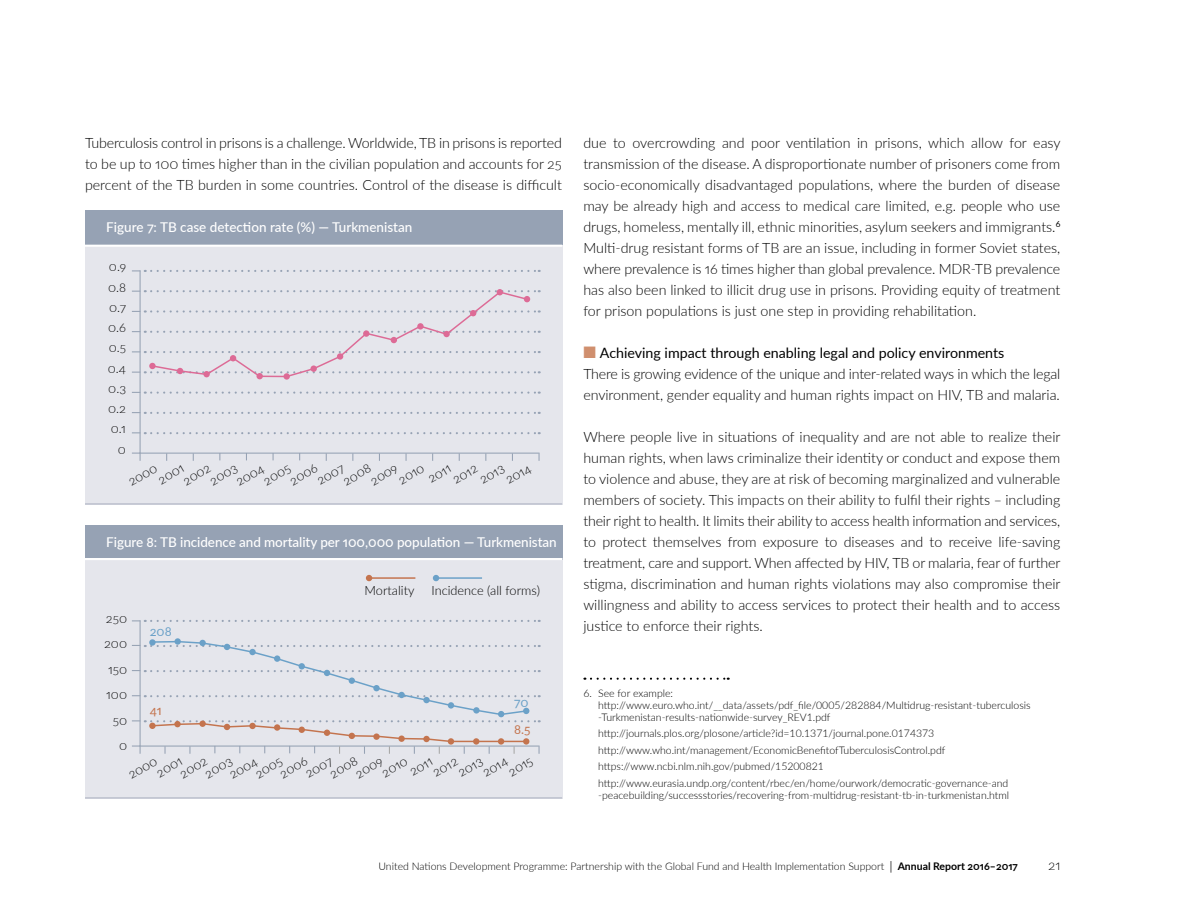
<style>
.page{position:relative;width:1188px;height:918px;background:#fff}
.page>*{position:absolute;margin:0;border:0;box-sizing:border-box;transform-origin:0 0}
.t1{font:300 14.25px/21px "Lato";letter-spacing:-.005em;color:#000;text-align:justify}
.t2{font:500 13.5px "Lato";letter-spacing:-.005em;color:#fff}
.t3{font:300 13.5px "Lato";color:#000}
.t4{font:300 12.75px/20.2px "Lato";color:#000;text-align:right}
.t5{font:12.75px "Lato";color:#6ba1c8}
.t6{font:12.75px "Lato";color:#c4744e}
.t7{font:300 10.5px/16.5px "Lato";color:#000}
.s1{color:#d08f6e}
.s2{font-weight:400}
.s3{font-weight:700}
</style>
<div class="page">
<svg style="left:591px;top:678px;width:138px;height:2px"></svg>
<div style="left:85px;top:243px;width:477px;height:262px;background:#e5e6ec"></div>
<div style="left:85px;top:211px;width:477px;height:34px;background:#96a2b4"></div>
<hr style="left:85px;top:245px;width:477px;height:2px;background:#fff">
<hr style="left:139px;top:453px;width:401px;height:1px;background:#96a2b4">
<svg style="left:132px;top:392px;width:408px;height:2px"></svg>
<svg style="left:132px;top:270px;width:408px;height:2px"></svg>
<hr style="left:140px;top:270px;width:1px;height:183px;background:#96a2b4">
<svg style="left:132px;top:412px;width:408px;height:2px"></svg>
<svg style="left:132px;top:453px;width:9px;height:8px"></svg>
<svg style="left:132px;top:432px;width:408px;height:2px"></svg>
<hr style="left:85px;top:503px;width:477px;height:2px;background:#c1c5d1">
<svg style="left:132px;top:289px;width:408px;height:90px"></svg>
<div style="left:85px;top:551px;width:477px;height:248px;background:#e5e6ec"></div>
<div style="left:85px;top:526px;width:477px;height:34px;background:#96a2b4"></div>
<hr style="left:85px;top:558px;width:477px;height:2px;background:#fff">
<hr style="left:85px;top:797px;width:477px;height:2px;background:#c1c5d1">
<hr style="left:366px;top:577px;width:49px;height:2px;background:#c4744e">
<hr style="left:434px;top:577px;width:48px;height:2px;background:#6ba1c8">
<svg style="left:132px;top:620px;width:408px;height:2px"></svg>
<hr style="left:140px;top:620px;width:1px;height:126px;background:#96a2b4">
<div style="left:175px;top:638px;width:6px;height:7px;background:#6ba1c8;border-radius:50%"></div>
<svg style="left:132px;top:640px;width:408px;height:114px"></svg>
<svg style="left:366px;top:575px;width:6px;height:6px"></svg>
<svg style="left:433px;top:575px;width:6px;height:6px"></svg>
<p class="t1" style="left:85px;top:132px;width:478px">Tuberculosis control in prisons is a challenge. Worldwide, TB in prisons is reported to be up to 100 times higher than in the civilian population and accounts for 25 percent of the TB burden in some countries. Control of the disease is difficult</p>
<p class="t2" style="left:106px;top:217px;width:308px">Figure 7: TB case detection rate (%) — Turkmenistan</p>
<p class="t4" style="left:108px;top:256px;width:20px">0.9<br>0.8<br>0.7<br>0.6<br>0.5<br>0.4<br>0.3<br>0.2<br>0.1<br>0</p>
<p class="t4" style="left:285px;top:473px;width:31px;rotate:-30deg">2006</p>
<p class="t4" style="left:313px;top:472px;width:31px;rotate:-30deg">2007</p>
<p class="t4" style="left:339px;top:473px;width:32px;rotate:-30deg">2008</p>
<p class="t4" style="left:366px;top:473px;width:31px;rotate:-30deg">2009</p>
<p class="t4" style="left:394px;top:472px;width:29px;rotate:-30deg">2010</p>
<p class="t4" style="left:424px;top:470px;width:26px;rotate:-30deg">2011</p>
<p class="t4" style="left:448px;top:471px;width:28px;rotate:-30deg">2012</p>
<p class="t4" style="left:475px;top:471px;width:28px;rotate:-30deg">2013</p>
<p class="t4" style="left:501px;top:471px;width:28px;rotate:-30deg">2014</p>
<p class="t4" style="left:232px;top:473px;width:32px;rotate:-30deg">2004</p>
<p class="t4" style="left:259px;top:472px;width:31px;rotate:-30deg">2005</p>
<p class="t4" style="left:124px;top:473px;width:33px;rotate:-30deg">2000</p>
<p class="t4" style="left:154px;top:472px;width:29px;rotate:-30deg">2001</p>
<p class="t4" style="left:178px;top:473px;width:31px;rotate:-30deg">2002</p>
<p class="t4" style="left:205px;top:473px;width:31px;rotate:-30deg">2003</p>
<p class="t2" style="left:106px;top:532px;width:452px">Figure 8: TB incidence and mortality per 100,000 population — Turkmenistan</p>
<p class="t4" style="left:365px;top:580px;width:51px">Mortality</p>
<p class="t4" style="left:432px;top:580px;width:110px">Incidence (all forms)</p>
<p class="t4" style="left:104px;top:605px;width:25px;line-height:25.5px">250<br>200<br>150<br>100<br>50<br>0</p>
<p class="t5" style="left:150px;top:622px;width:24px">208</p>
<p class="t6" style="left:150px;top:701px;width:14px">41</p>
<p class="t5" style="left:514px;top:693px;width:16px">70</p>
<p class="t6" style="left:514px;top:720px;width:18px">8.5</p>
<p class="t4" style="left:275px;top:766px;width:31px;rotate:-30deg">2006</p>
<p class="t4" style="left:325px;top:766px;width:32px;rotate:-30deg">2008</p>
<p class="t4" style="left:301px;top:765px;width:31px;rotate:-30deg">2007</p>
<p class="t4" style="left:377px;top:765px;width:29px;rotate:-30deg">2010</p>
<p class="t4" style="left:405px;top:763px;width:26px;rotate:-30deg">2011</p>
<p class="t4" style="left:428px;top:764px;width:28px;rotate:-30deg">2012</p>
<p class="t4" style="left:454px;top:764px;width:28px;rotate:-30deg">2013</p>
<p class="t4" style="left:478px;top:764px;width:28px;rotate:-30deg">2014</p>
<p class="t4" style="left:504px;top:764px;width:27px;rotate:-30deg">2015</p>
<p class="t4" style="left:225px;top:766px;width:32px;rotate:-30deg">2004</p>
<p class="t4" style="left:175px;top:766px;width:31px;rotate:-30deg">2002</p>
<p class="t4" style="left:351px;top:765px;width:31px;rotate:-30deg">2009</p>
<p class="t4" style="left:124px;top:766px;width:33px;rotate:-30deg">2000</p>
<p class="t4" style="left:152px;top:765px;width:29px;rotate:-30deg">2001</p>
<p class="t4" style="left:200px;top:766px;width:31px;rotate:-30deg">2003</p>
<p class="t4" style="left:251px;top:765px;width:31px;rotate:-30deg">2005</p>
<p class="t1" style="left:583px;top:132px;width:479px">due to overcrowding and poor ventilation in prisons, which allow for easy transmission of the disease. A disproportionate number of prisoners come from socio-economically disadvantaged populations, where the burden of disease may be already high and access to medical care limited, e.g. people who use drugs, homeless, mentally ill, ethnic minorities, asylum seekers and immigrants.<sup>6<br></sup>Multi-drug resistant forms of TB are an issue, including in former Soviet states, where prevalence is 16 times higher than global prevalence. MDR-TB prevalence has also been linked to illicit drug use in prisons. Providing equity of treatment for prison populations is just one step in providing rehabilitation.</p>
<p class="t1" style="left:583px;top:342px;width:478px;text-align:left"><span class="s1">■</span> <span class="s2">Achieving impact through enabling legal and policy environments<br></span>There is growing evidence of the unique and inter-related ways in which the legal environment, gender equality and human rights impact on HIV, TB and malaria.</p>
<p class="t1" style="left:583px;top:426px;width:479px">Where people live in situations of inequality and are not able to realize their human rights, when laws criminalize their identity or conduct and expose them to violence and abuse, they are at risk of becoming marginalized and vulnerable members of society. This impacts on their ability to fulfil their rights – including their right to health. It limits their ability to access health information and services, to protect themselves from exposure to diseases and to receive life-saving treatment, care and support. When affected by HIV, TB or malaria, fear of further stigma, discrimination and human rights violations may also compromise their willingness and ability to access services to protect their health and to access justice to enforce their rights.</p>
<p class="t7" style="left:598px;top:687px;width:434px;line-height:12px;text-indent:-15px">6. See for example: http://www.euro.who.int/__data/assets/pdf_file/0005/282884/Multidrug-resistant-tuberculosis -Turkmenistan-results-nationwide-survey_REV1.pdf</p>
<p class="t7" style="left:598px;top:725px;width:412px">http://journals.plos.org/plosone/article?id=10.1371/journal.pone.0174373 http://www.who.int/management/EconomicBenefitofTuberculosisControl.pdf https://www.ncbi.nlm.nih.gov/pubmed/15200821 http://www.eurasia.undp.org/content/rbec/en/home/ourwork/democratic-governance-and</p>
<p class="t7" style="left:598px;top:786px;width:413px">-peacebuilding/successstories/recovering-from-multidrug-resistant-tb-in-turkmenistan.html</p>
<p class="t7" style="left:378px;top:857px;width:641px">United Nations Development Programme: Partnership with the Global Fund and Health Implementation Support <span class="s2">│</span> <span class="s3">Annual Report 2016–2017</span></p>
<p class="t3" style="left:1048px;top:855px;width:14px">21</p>
</div>
